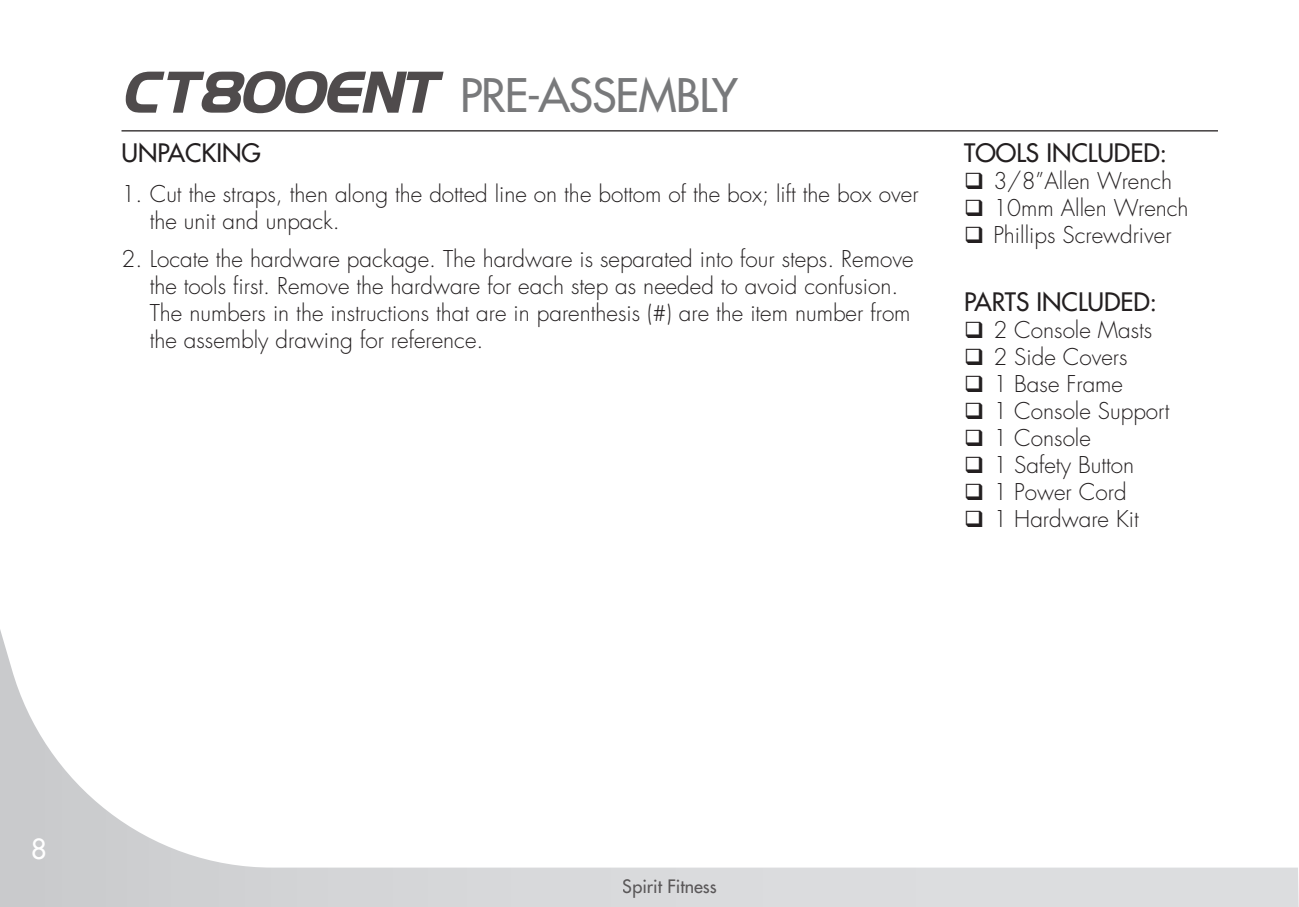
<style>
.page{position:relative;width:1299px;height:907px;background:#fff}
.page>*{position:absolute;margin:0;border:0;box-sizing:border-box;transform-origin:0 0}
.t1{font:500 45px "Futura Std";letter-spacing:-.02em;color:#57585a}
.t2{font:500 27px "Futura Std";color:#fff}
.t3{font:500 24.75px "Futura Std";color:#231f20}
.t4{font:300 22.5px/27px "Futura Std";color:#231f20}
.t5{font:500 18px "Futura Std";color:#231f20}
.s1{font-family:"Hanzel";font-weight:700;font-style:italic;font-size:56.25px;color:#231f20}
</style>
<div class="page">
<svg style="left:0;top:629px;width:1299px;height:277px"></svg>
<hr style="left:122px;top:130px;width:1096px;height:2px;background:#231f20">
<h1 class="t1" style="left:122px;top:67px;width:618px"><span class="s1">CT800ENT</span> PRE-ASSEMBLY</h1>
<p class="t3" style="left:122px;top:137px;width:141px">UNPACKING</p>
<p class="t4" style="left:150px;top:181px;width:770px;text-indent:-28px">1. Cut the straps, then along the dotted line on the bottom of the box; lift the box over the unit and unpack.</p>
<p class="t4" style="left:150px;top:245px;width:765px;text-indent:-28px">2. Locate the hardware package. The hardware is separated into four steps. Remove the tools first. Remove the hardware for each step as needed to avoid confusion.<br>The numbers in the instructions that are in parenthesis (#) are the item number from the assembly drawing for reference.</p>
<p class="t3" style="left:964px;top:137px;width:204px">TOOLS INCLUDED:</p>
<p class="t4" style="left:993px;top:168px;width:180px">3/8”Allen Wrench</p>
<p class="t4" style="left:993px;top:195px;width:197px">10mm Allen Wrench</p>
<p class="t4" style="left:993px;top:222px;width:180px">Phillips Screwdriver</p>
<p class="t3" style="left:964px;top:286px;width:194px">PARTS INCLUDED:</p>
<p class="t4" style="left:993px;top:317px;width:160px">2 Console Masts</p>
<p class="t4" style="left:993px;top:344px;width:136px">2 Side Covers</p>
<p class="t4" style="left:993px;top:371px;width:131px">1 Base Frame</p>
<p class="t4" style="left:993px;top:398px;width:178px">1 Console Support</p>
<p class="t4" style="left:993px;top:425px;width:99px">1 Console</p>
<p class="t4" style="left:993px;top:452px;width:142px">1 Safety Button</p>
<p class="t4" style="left:993px;top:479px;width:135px">1 Power Cord</p>
<p class="t4" style="left:993px;top:506px;width:147px">1 Hardware Kit</p>
<p class="t2" style="left:31px;top:832px;width:17px">8</p>
<p class="t5" style="left:623px;top:875px;width:96px">Spirit Fitness</p>
</div>
